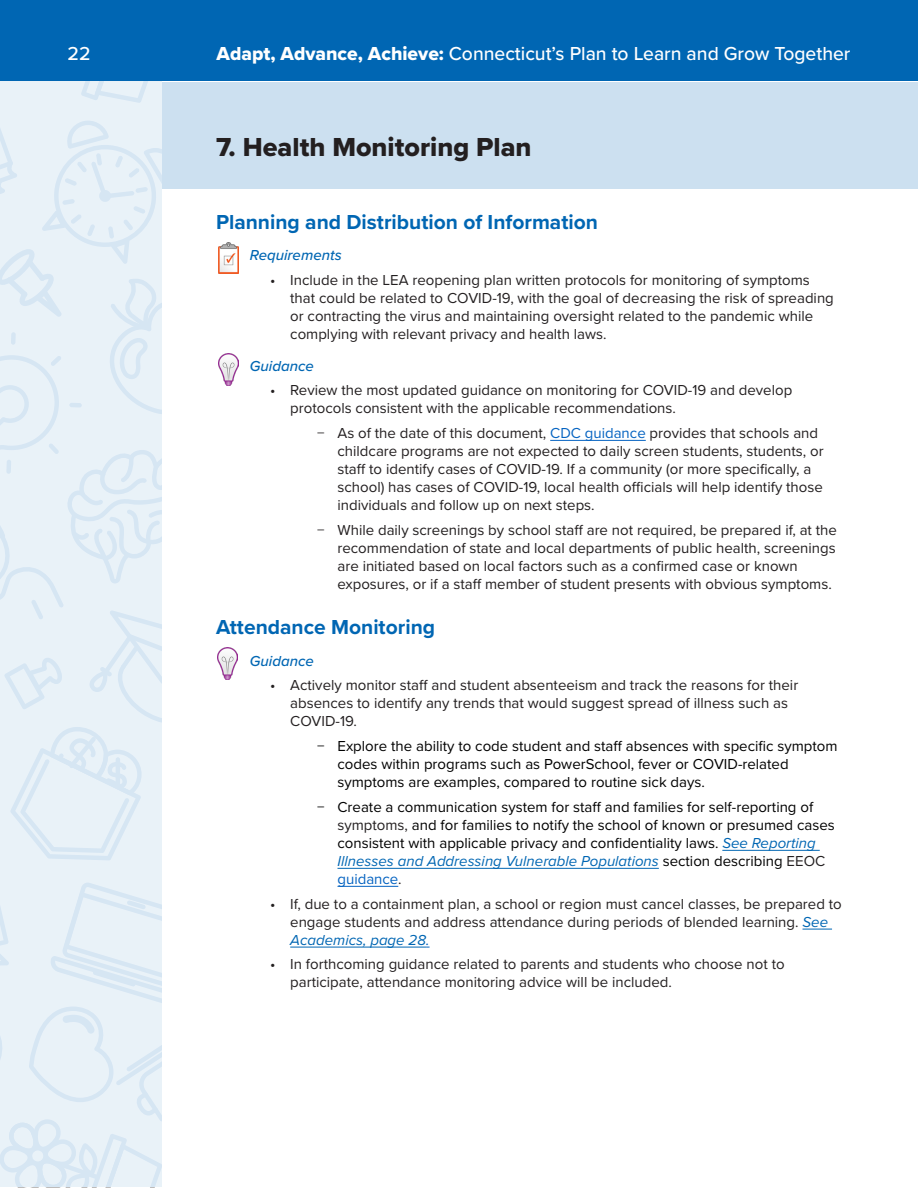
<style>
.page{position:relative;width:918px;height:1188px;background:#fff}
.page>*{position:absolute;margin:0;border:0;box-sizing:border-box;transform-origin:0 0}
.t1{font:27px "Proxima Nova Extrabld";color:#231f20}
.t2{font:700 21px "Proxima Nova";color:#0066b3}
.t3{font:500 19.5px "Proxima Nova";color:#fff}
.t4{font:15px/18px "Proxima Nova";color:#231f20}
.t5{font:15px/18px "Proxima Nova";color:#000}
.Requirements___Guida{font:italic 500 15px "Proxima Nova";color:#0066b3}
.s1{font-family:"Proxima Nova Extrabld";font-weight:400}
.s2{color:#0563c1}
.s3{color:#231f20}
.s4{font-style:italic;color:#0066b3}
.s5{font-style:italic;color:#0563c1}
</style>
<div class="page">
<svg style="left:1px;top:81px;width:161px;height:1106px;background:#e6f0f7"></svg>
<div style="left:0;top:0;width:918px;height:81px;background:#0066b3"></div>
<div style="left:162px;top:82px;width:755px;height:106px;background:#cce0f0"></div>
<hr style="left:550px;top:440px;width:96px;height:1px;background:#0563c1">
<hr style="left:722px;top:850px;width:98px;height:1px;background:#0066b3">
<hr style="left:338px;top:868px;width:321px;height:1px;background:#0066b3">
<hr style="left:338px;top:886px;width:60px;height:1px;background:#0563c1">
<svg style="left:803px;top:929px;width:29px;height:1px"></svg>
<hr style="left:290px;top:947px;width:136px;height:1px;background:#0066b3">
<img style="left:219px;top:243px;width:20px;height:31px">
<svg style="left:218px;top:353px;width:21px;height:15px"></svg>
<img style="left:219px;top:354px;width:19px;height:32px">
<svg style="left:223px;top:647px;width:15px;height:15px"></svg>
<img style="left:217px;top:648px;width:20px;height:32px">
<h3 class="t3" style="left:68px;top:39px;width:25px">22</h3>
<h3 class="t3" style="left:217px;top:39px;width:635px"><span class="s1">Adapt, Advance, Achieve:</span> Connecticut’s Plan to Learn and Grow Together</h3>
<h1 class="t1" style="left:216px;top:127px;width:317px">7. Health Monitoring Plan</h1>
<h2 class="t2" style="left:216px;top:206px;width:383px">Planning and Distribution of Information</h2>
<p class="Requirements___Guida" style="left:250px;top:244px;width:94px">Requirements</p>
<p class="t4" style="left:290px;top:270px;width:545px;text-indent:-20px">• Include in the LEA reopening plan written protocols for monitoring of symptoms that could be related to COVID-19, with the goal of decreasing the risk of spreading or contracting the virus and maintaining oversight related to the pandemic while complying with relevant privacy and health laws.</p>
<p class="Requirements___Guida" style="left:250px;top:354px;width:66px">Guidance</p>
<p class="t4" style="left:290px;top:381px;width:504px;text-indent:-20px">• Review the most updated guidance on monitoring for COVID-19 and develop protocols consistent with the applicable recommendations.</p>
<p class="t4" style="left:338px;top:423px;width:488px;text-indent:-20px">− As of the date of this document, <span class="s2">CDC guidance</span> provides that schools and childcare programs are not expected to daily screen students, students, or staff to identify cases of COVID-19. If a community (or more specifically, a school) has cases of COVID-19, local health officials will help identify those individuals and follow up on next steps.</p>
<p class="t4" style="left:338px;top:520px;width:501px;text-indent:-20px">− While daily screenings by school staff are not required, be prepared if, at the recommendation of state and local departments of public health, screenings are initiated based on local factors such as a confirmed case or known exposures, or if a staff member of student presents with obvious symptoms.</p>
<h2 class="t2" style="left:216px;top:612px;width:221px">Attendance Monitoring</h2>
<p class="Requirements___Guida" style="left:250px;top:650px;width:66px">Guidance</p>
<p class="t4" style="left:290px;top:676px;width:510px;text-indent:-20px">• Actively monitor staff and student absenteeism and track the reasons for their absences to identify any trends that would suggest spread of illness such as<br>COVID-19.</p>
<p class="t5" style="left:338px;top:737px;width:502px;text-indent:-20px">− Explore the ability to code student and staff absences with specific symptom codes within programs such as PowerSchool, fever or COVID-related symptoms are examples, compared to routine sick days.</p>
<p class="t5" style="left:338px;top:797px;width:499px;text-indent:-20px">− Create a communication system for staff and families for self-reporting of <span class="s3">symptoms,</span> and for families to notify the school of known or presumed cases consistent with applicable privacy and confidentiality laws. <span class="s4">See Reporting Illnesses and Addressing Vulnerable Populations</span> section describing <span class="s3">EEOC </span><span class="s2">guidance</span><span class="s3">.</span></p>
<p class="t4" style="left:290px;top:894px;width:553px;text-indent:-20px">• If, due to a containment plan, a school or region must cancel classes, be prepared to engage students and address attendance during periods of blended learning. <span class="s4">See<br>Academics, page 28</span><span class="s5">.</span></p>
<p class="t4" style="left:290px;top:955px;width:496px;text-indent:-20px">• In forthcoming guidance related to parents and students who choose not to participate, attendance monitoring advice will be included.</p>
</div>
